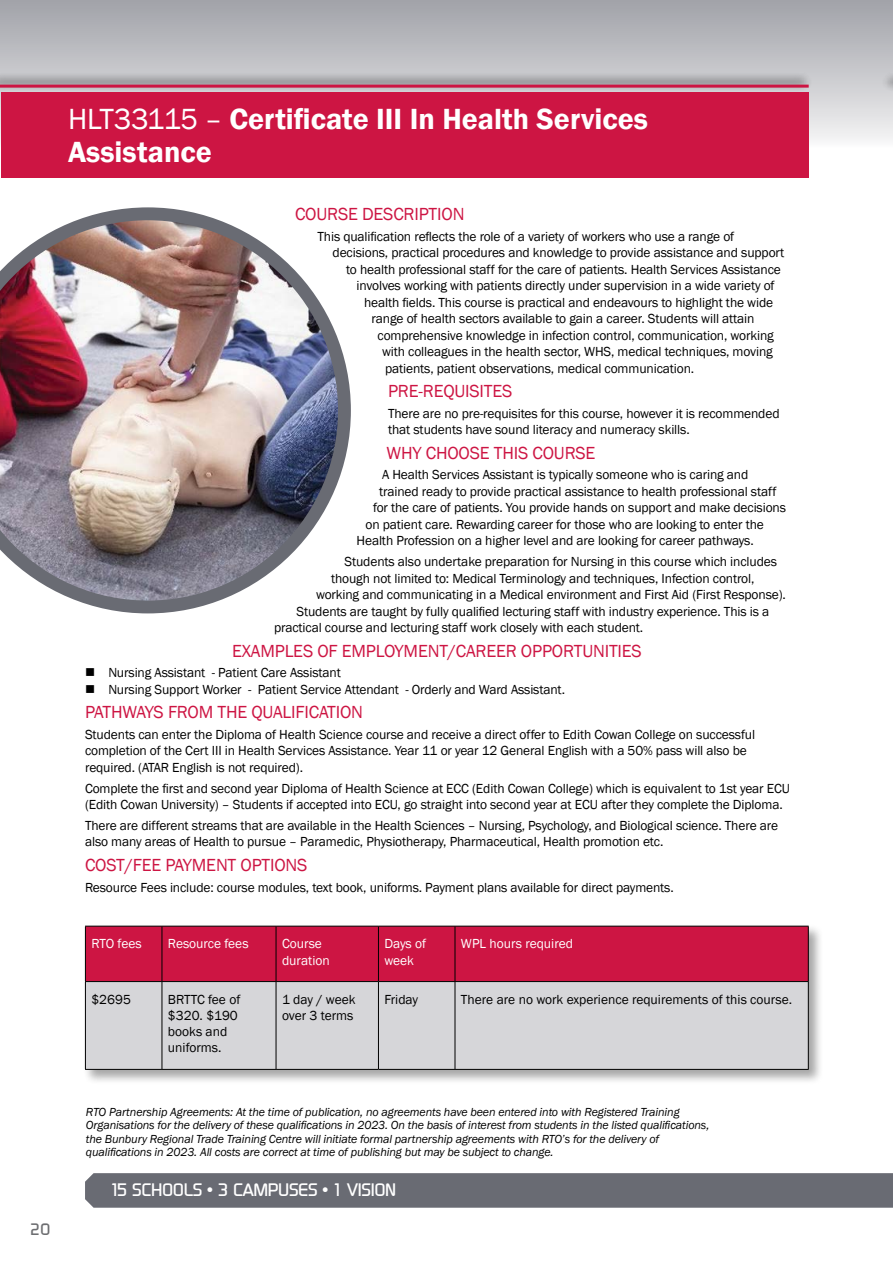
<style>
.page{position:relative;width:893px;height:1263px;background:#fff}
.page>*{position:absolute;margin:0;border:0;box-sizing:border-box;transform-origin:0 0}
.t1{font:600 30px/33.3px "Franklin Gothic";color:#fff}
.t2{font:18px "Franklin Gothic";letter-spacing:-.01em;color:#cd1543}
.t3{font:500 18px "Continuum";letter-spacing:-.02em;color:#fff}
.t4{font:500 16.5px "Continuum";color:#6d6e71}
.t5{font:13.5px/16.5px "Franklin Gothic";letter-spacing:-.01em;color:#000}
.t6{font:13.5px/16.2px "Franklin Gothic";color:#fff}
.t7{font:italic 12px/13.5px "Franklin Gothic";letter-spacing:-.01em;color:#000}
.s1{font-weight:400}
.s2{font-family:"Bahamas Plain";font-weight:400}
</style>
<div class="page">
<div style="left:0;top:0;width:893px;height:149px;background:linear-gradient(to bottom,#9fa0a7,#f7f7f7)"></div>
<div style="left:85px;top:1173px;width:808px;height:35px;background:#696b73"></div>
<div style="left:881px;top:72px;width:12px;height:20px;background:#000;opacity:.75"></div>
<div style="left:0;top:72px;width:812px;height:20px;background:#000;opacity:.75"></div>
<hr style="left:0;top:85px;width:809px;height:3px;background:#cd1543">
<img style="left:0;top:207px;width:351px;height:406px">
<div style="left:1px;top:92px;width:808px;height:85px;background:#cd1543"></div>
<div style="left:83px;top:923px;width:740px;height:161px;background:#000;opacity:.35"></div>
<div style="left:86px;top:927px;width:722px;height:54px;background:#cd1543"></div>
<div style="left:86px;top:982px;width:722px;height:87px;background:#d6d6d9"></div>
<hr style="left:85px;top:926px;width:77px;height:1px;background:#000">
<hr style="left:85px;top:926px;width:1px;height:55px;background:#000">
<hr style="left:162px;top:926px;width:114px;height:1px;background:#000">
<hr style="left:162px;top:926px;width:1px;height:55px;background:#000">
<hr style="left:276px;top:926px;width:102px;height:1px;background:#000">
<hr style="left:276px;top:926px;width:1px;height:55px;background:#000">
<hr style="left:378px;top:926px;width:77px;height:1px;background:#000">
<hr style="left:378px;top:926px;width:1px;height:55px;background:#000">
<hr style="left:455px;top:926px;width:354px;height:1px;background:#000">
<hr style="left:455px;top:926px;width:1px;height:55px;background:#000">
<hr style="left:808px;top:926px;width:1px;height:55px;background:#000">
<hr style="left:85px;top:981px;width:77px;height:1px;background:#000">
<hr style="left:85px;top:982px;width:1px;height:87px;background:#000">
<hr style="left:162px;top:981px;width:114px;height:1px;background:#000">
<hr style="left:162px;top:982px;width:1px;height:87px;background:#000">
<hr style="left:276px;top:981px;width:102px;height:1px;background:#000">
<hr style="left:276px;top:982px;width:1px;height:87px;background:#000">
<hr style="left:378px;top:981px;width:77px;height:1px;background:#000">
<hr style="left:378px;top:982px;width:1px;height:87px;background:#000">
<hr style="left:455px;top:981px;width:354px;height:1px;background:#000">
<hr style="left:455px;top:982px;width:1px;height:87px;background:#000">
<hr style="left:808px;top:982px;width:1px;height:87px;background:#000">
<hr style="left:85px;top:1069px;width:77px;height:1px;background:#000">
<hr style="left:162px;top:1069px;width:114px;height:1px;background:#000">
<hr style="left:276px;top:1069px;width:102px;height:1px;background:#000">
<hr style="left:378px;top:1069px;width:77px;height:1px;background:#000">
<hr style="left:455px;top:1069px;width:354px;height:1px;background:#000">
<h1 class="t1" style="left:68px;top:103px;width:581px"><span class="s1">HLT33115 –</span> Certificate III In Health Services<br>Assistance</h1>
<h2 class="t2" style="left:295px;top:203px;width:171px">COURSE DESCRIPTION</h2>
<p class="t5" style="left:318px;top:228px;width:418px">This qualification reflects the role of a variety of workers who use a range of</p>
<p class="t5" style="left:333px;top:245px;width:453px">decisions, practical procedures and knowledge to provide assistance and support</p>
<p class="t5" style="left:346px;top:261px;width:436px">to health professional staff for the care of patients. Health Services Assistance</p>
<p class="t5" style="left:357px;top:278px;width:420px">involves working with patients directly under supervision in a wide variety of</p>
<p class="t5" style="left:364px;top:294px;width:411px">health fields. This course is practical and endeavours to highlight the wide</p>
<p class="t5" style="left:372px;top:311px;width:384px">range of health sectors available to gain a career. Students will attain</p>
<p class="t5" style="left:378px;top:327px;width:398px">comprehensive knowledge in infection control, communication, working</p>
<p class="t5" style="left:382px;top:344px;width:392px">with colleagues in the health sector, WHS, medical techniques, moving</p>
<p class="t5" style="left:385px;top:360px;width:311px">patients, patient observations, medical communication.</p>
<h2 class="t2" style="left:388px;top:380px;width:126px">PRE-REQUISITES</h2>
<p class="t5" style="left:388px;top:405px;width:393px">There are no pre-requisites for this course, however it is recommended that students have sound literacy and numeracy skills.</p>
<h2 class="t2" style="left:387px;top:442px;width:210px">WHY CHOOSE THIS COURSE</h2>
<p class="t5" style="left:382px;top:467px;width:368px">A Health Services Assistant is typically someone who is caring and</p>
<p class="t5" style="left:379px;top:483px;width:399px">trained ready to provide practical assistance to health professional staff</p>
<p class="t5" style="left:373px;top:500px;width:414px">for the care of patients. You provide hands on support and make decisions</p>
<p class="t5" style="left:366px;top:516px;width:400px">on patient care. Rewarding career for those who are looking to enter the</p>
<p class="t5" style="left:357px;top:533px;width:399px">Health Profession on a higher level and are looking for career pathways.</p>
<p class="t5" style="left:345px;top:554px;width:434px">Students also undertake preparation for Nursing in this course which includes</p>
<p class="t5" style="left:331px;top:570px;width:425px">though not limited to: Medical Terminology and techniques, Infection control,</p>
<p class="t5" style="left:316px;top:587px;width:471px">working and communicating in a Medical environment and First Aid (First Response).</p>
<p class="t5" style="left:297px;top:603px;width:474px">Students are taught by fully qualified lecturing staff with industry experience. This is a</p>
<p class="t5" style="left:274px;top:620px;width:371px">practical course and lecturing staff work closely with each student.</p>
<h2 class="t2" style="left:232px;top:639px;width:411px">EXAMPLES OF EMPLOYMENT/CAREER OPPORTUNITIES</h2>
<p class="t5" style="left:85px;top:665px;width:257px">■ Nursing Assistant - Patient Care Assistant</p>
<p class="t5" style="left:85px;top:681px;width:481px">■ Nursing Support Worker - Patient Service Attendant - Orderly and Ward Assistant.</p>
<h2 class="t2" style="left:85px;top:701px;width:280px">PATHWAYS FROM THE QUALIFICATION</h2>
<p class="t5" style="left:85px;top:726px;width:672px">Students can enter the Diploma of Health Science course and receive a direct offer to Edith Cowan College on successful completion of the Cert III in Health Services Assistance. Year 11 or year 12 General English with a 50% pass will also be required. (ATAR English is not required).</p>
<p class="t5" style="left:85px;top:780px;width:706px">Complete the first and second year Diploma of Health Science at ECC (Edith Cowan College) which is equivalent to 1st year ECU (Edith Cowan University) – Students if accepted into ECU, go straight into second year at ECU after they complete the Diploma.</p>
<p class="t5" style="left:85px;top:817px;width:695px">There are different streams that are available in the Health Sciences – Nursing, Psychology, and Biological science. There are also many areas of Health to pursue – Paramedic, Physiotherapy, Pharmaceutical, Health promotion etc.</p>
<h2 class="t2" style="left:85px;top:854px;width:224px">COST/FEE PAYMENT OPTIONS</h2>
<p class="t5" style="left:85px;top:879px;width:590px">Resource Fees include: course modules, text book, uniforms. Payment plans available for direct payments.</p>
<p class="t6" style="left:91px;top:936px;width:52px">RTO fees</p>
<p class="t6" style="left:168px;top:936px;width:82px">Resource fees</p>
<p class="t6" style="left:282px;top:936px;width:49px">Course duration</p>
<p class="t6" style="left:384px;top:936px;width:43px">Days of week</p>
<p class="t6" style="left:461px;top:936px;width:114px">WPL hours required</p>
<p class="t5" style="left:91px;top:991px;width:41px">$2695</p>
<p class="t5" style="left:168px;top:991px;width:74px">BRTTC fee of $320. $190 books and uniforms.</p>
<p class="t5" style="left:282px;top:991px;width:75px">1 day / week over 3 terms</p>
<p class="t5" style="left:384px;top:991px;width:35px">Friday</p>
<p class="t5" style="left:461px;top:991px;width:333px">There are no work experience requirements of this course.</p>
<p class="t4" style="left:30px;top:1218px;width:22px">20</p>
<p class="t7" style="left:86px;top:1105px;width:625px">RTO Partnership Agreements: At the time of publication, no agreements have been entered into with Registered Training Organisations for the delivery of these qualifications in 2023. On the basis of interest from students in the listed qualifications, the Bunbury Regional Trade Training Centre will initiate formal partnership agreements with RTO’s for the delivery of qualifications in 2023. All costs are correct at time of publishing but may be subject to change.</p>
<h2 class="t3" style="left:110px;top:1177px;width:288px"><span class="s2">1</span>5 SCHOOLS • 3 CAMPUSES • <span class="s2">1</span> VISION</h2>
</div>
